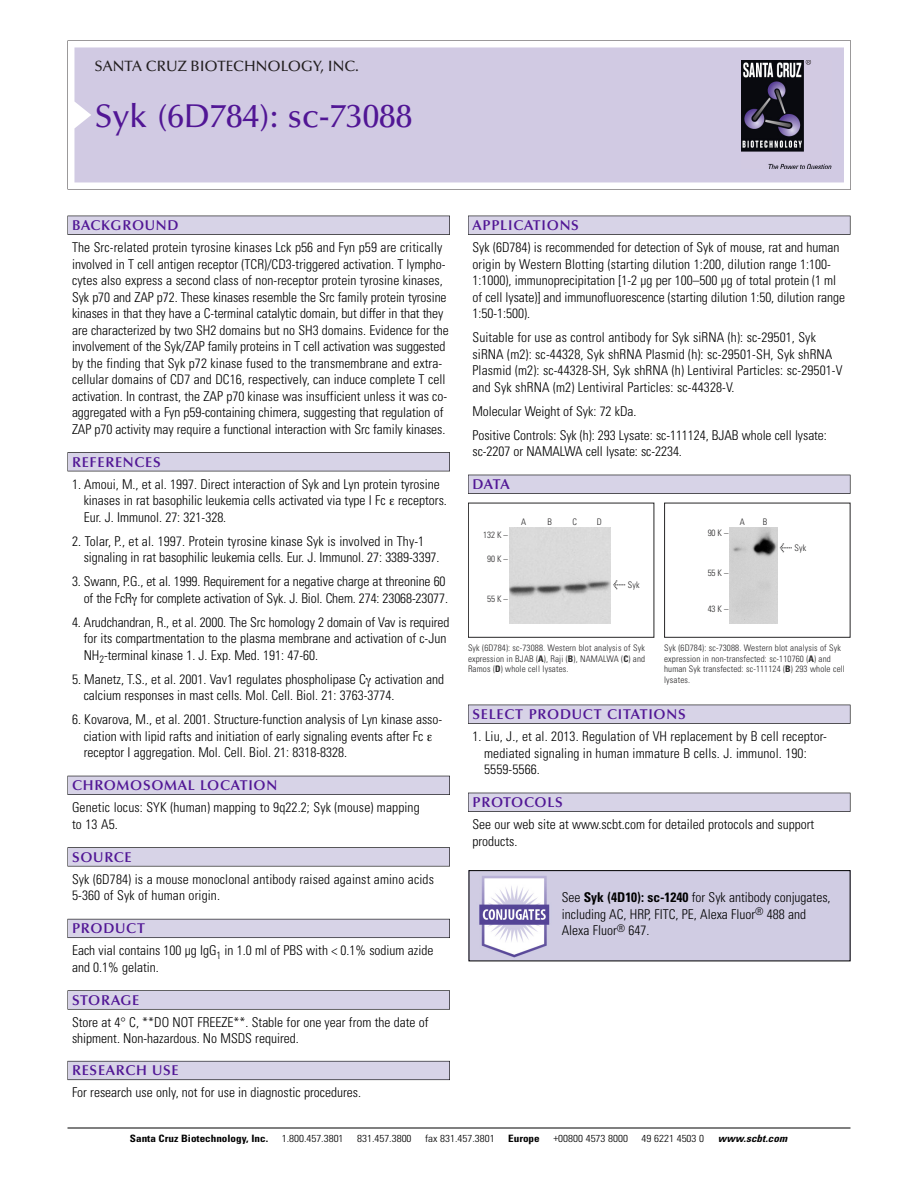
<style>
.page{position:relative;width:918px;height:1188px;background:#fff}
.page>*{position:absolute;margin:0;border:0;box-sizing:border-box;transform-origin:0 0}
.t1{font:500 33px "Optima";color:#511695}
.t2{font:500 15px "Optima";color:#231f20}
.t3{font:600 14.25px "Optima";letter-spacing:.05em;color:#511695}
.t4{font:300 condensed 13.5px/16.5px "Univers";color:#000}
.t5{font:300 condensed 10.2px "Univers";color:#000;scale:1.1 1}
.t6{font:700 condensed 10.2px "Univers";color:#000;scale:1.1 1}
.t7{font:italic 700 condensed 10.2px "Univers";letter-spacing:.005em;color:#000;scale:1.1 1}
.t8{font:9px/10.5px "Univers Condensed Light+PSXATO";letter-spacing:.015em;color:#272627}
.t9{font:9px/10.5px "Univers Condensed Light+KGHGHW";letter-spacing:.015em;color:#272627;text-align:justify}
.s1{font-family:"Meta Plus Book Roman+AWJZIQ";font-size:10.5px}
.s2{font-family:"Meta Plus Book Roman+LMHUSO";font-size:10.5px}
.s3{font-family:"Univers Condensed Bold+OBZALM"}
.s4{font-family:"Univers Condensed Bold+SUBWBB"}
.s5{font-weight:700}
</style>
<div class="page">
<svg style="left:68px;top:40px;width:783px;height:149px"></svg>
<div style="left:74px;top:47px;width:770px;height:135px;background:#d1cae3"></div>
<img style="left:741px;top:60px;width:90px;height:108px">
<div style="left:68px;top:216px;width:382px;height:19px;background:#525155"></div>
<div style="left:68px;top:216px;width:381px;height:18px;background:#d7d3e7"></div>
<div style="left:68px;top:452px;width:382px;height:19px;background:#525155"></div>
<div style="left:68px;top:453px;width:381px;height:18px;background:#d7d3e7"></div>
<div style="left:68px;top:776px;width:382px;height:19px;background:#525158"></div>
<div style="left:68px;top:776px;width:381px;height:18px;background:#d7d3e7"></div>
<div style="left:68px;top:847px;width:382px;height:19px;background:#575759"></div>
<div style="left:68px;top:848px;width:381px;height:18px;background:#d7d3e7"></div>
<div style="left:68px;top:919px;width:382px;height:19px;background:#5b5a62"></div>
<div style="left:68px;top:919px;width:381px;height:18px;background:#d7d3e7"></div>
<div style="left:68px;top:990px;width:382px;height:20px;background:#626263"></div>
<div style="left:68px;top:991px;width:381px;height:18px;background:#d7d3e7"></div>
<div style="left:68px;top:1061px;width:382px;height:19px;background:#66646e"></div>
<div style="left:68px;top:1061px;width:381px;height:18px;background:#d7d3e7"></div>
<div style="left:468px;top:216px;width:382px;height:19px;background:#525155"></div>
<div style="left:468px;top:216px;width:382px;height:18px;background:#d7d3e7"></div>
<div style="left:468px;top:475px;width:382px;height:19px;background:#515055"></div>
<div style="left:468px;top:475px;width:382px;height:18px;background:#d7d3e7"></div>
<div style="left:468px;top:705px;width:382px;height:19px;background:#525155"></div>
<div style="left:468px;top:705px;width:382px;height:18px;background:#d7d3e7"></div>
<div style="left:468px;top:793px;width:382px;height:19px;background:#515055"></div>
<div style="left:468px;top:793px;width:382px;height:18px;background:#d7d3e7"></div>
<hr style="left:68px;top:1128px;width:782px;height:1px;background:#000">
<img style="left:471px;top:872px;width:377px;height:87px">
<div style="left:469px;top:870px;width:381px;height:91px;border:1px solid #000"></div>
<div style="left:468px;top:503px;width:186px;height:135px;border:1px solid #272627"></div>
<img style="left:509px;top:528px;width:102px;height:95px">
<div style="left:664px;top:503px;width:186px;height:135px;border:1px solid #272627"></div>
<img style="left:730px;top:528px;width:48px;height:95px">
<p class="t2" style="left:94px;top:61px;width:266px">SANTA CRUZ BIOTECHNOLOGY, INC.</p>
<h1 class="t1" style="left:94px;top:103px;width:319px">Syk (6D784): sc-73088</h1>
<p class="t3" style="left:72px;top:219px;width:108px">BACKGROUND</p>
<p class="t4" style="left:72px;top:240px;width:378px">The Src-related protein tyrosine kinases Lck p56 and Fyn p59 are critically involved in T cell antigen receptor (TCR)/CD3-triggered activation. T lympho&shy;cytes also express a second class of non-receptor protein tyrosine kinases, Syk p70 and ZAP p72. These kinases resemble the Src family protein tyrosine kinases in that they have a C-terminal catalytic domain, but differ in that they are characterized by two SH2 domains but no SH3 domains. Evidence for the involvement of the Syk/ZAP family proteins in T cell activation was suggested by the finding that Syk p72 kinase fused to the transmembrane and extra&shy;cellular domains of CD7 and DC16, respectively, can induce complete T cell activation. In contrast, the ZAP p70 kinase was insufficient unless it was co&shy;aggregated with a Fyn p59-containing chimera, suggesting that regulation of ZAP p70 activity may require a functional interaction with Src family kinases.</p>
<p class="t3" style="left:72px;top:456px;width:90px">REFERENCES</p>
<p class="t4" style="left:84px;top:477px;width:365px;text-indent:-12px">1. Amoui, M., et al. 1997. Direct interaction of Syk and Lyn protein tyrosine kinases in rat basophilic leukemia cells activated via type I Fc receptors.<br>Eur. J. Immunol. 27: 321-328.</p>
<p class="t4" style="left:84px;top:534px;width:357px;text-indent:-12px">2. Tolar, P., et al. 1997. Protein tyrosine kinase Syk is involved in Thy-1 signaling in rat basophilic leukemia cells. Eur. J. Immunol. 27: 3389-3397.</p>
<p class="t4" style="left:72px;top:574px;width:377px;text-align:right">3. Swann, P.G., et al. 1999. Requirement for a negative charge at threonine 60 of the FcR for complete activation of Syk. J. Biol. Chem. 274: 23068-23077.</p>
<p class="t4" style="left:84px;top:615px;width:367px;text-indent:-12px">4. Arudchandran, R., et al. 2000. The Src homology 2 domain of Vav is required for its compartmentation to the plasma membrane and activation of c-Jun<br>NH<sub>2</sub>-terminal kinase 1. J. Exp. Med. 191: 47-60.</p>
<p class="t4" style="left:84px;top:672px;width:362px;text-indent:-12px">5. Manetz, T.S., et al. 2001. Vav1 regulates phospholipase C activation and calcium responses in mast cells. Mol. Cell. Biol. 21: 3763-3774.</p>
<p class="t4" style="left:84px;top:712px;width:360px;text-indent:-12px">6. Kovarova, M., et al. 2001. Structure-function analysis of Lyn kinase asso&shy;ciation with lipid rafts and initiation of early signaling events after Fc receptor I aggregation. Mol. Cell. Biol. 21: 8318-8328.</p>
<p class="t3" style="left:72px;top:780px;width:207px">CHROMOSOMAL LOCATION</p>
<p class="t4" style="left:72px;top:800px;width:349px">Genetic locus: SYK (human) mapping to 9q22.2; Syk (mouse) mapping to 13 A5.</p>
<p class="t3" style="left:72px;top:851px;width:61px">SOURCE</p>
<p class="t4" style="left:72px;top:872px;width:363px">Syk (6D784) is a mouse monoclonal antibody raised against amino acids<br>5-360 of Syk of human origin.</p>
<p class="t3" style="left:72px;top:923px;width:74px">PRODUCT</p>
<p class="t4" style="left:72px;top:943px;width:363px">Each vial contains 100 µg IgG<sub>1</sub> in 1.0 ml of PBS with &lt; 0.1% sodium azide and 0.1% gelatin.</p>
<p class="t3" style="left:72px;top:994px;width:69px">STORAGE</p>
<p class="t4" style="left:72px;top:1015px;width:358px">Store at 4° C, **DO NOT FREEZE**. Stable for one year from the date of shipment. Non-hazardous. No MSDS required.</p>
<p class="t3" style="left:72px;top:1065px;width:108px">RESEARCH USE</p>
<p class="t4" style="left:72px;top:1085px;width:290px">For research use only, not for use in diagnostic procedures.</p>
<p class="t3" style="left:473px;top:219px;width:108px">APPLICATIONS</p>
<p class="t4" style="left:473px;top:240px;width:374px">Syk (6D784) is recommended for detection of Syk of mouse, rat and human origin by Western Blotting (starting dilution 1:200, dilution range 1:100- 1:1000), immunoprecipitation [1-2 µg per 100–500 µg of total protein (1 ml of cell lysate)] and immunofluorescence (starting dilution 1:50, dilution range 1:50-1:500).</p>
<p class="t4" style="left:473px;top:330px;width:371px">Suitable for use as control antibody for Syk siRNA (h): sc-29501, Syk siRNA (m2): sc-44328, Syk shRNA Plasmid (h): sc-29501-SH, Syk shRNA Plasmid (m2): sc-44328-SH, Syk shRNA (h) Lentiviral Particles: sc-29501-V and Syk shRNA (m2) Lentiviral Particles: sc-44328-V.</p>
<p class="t4" style="left:473px;top:400px;width:356px;line-height:24px">Molecular Weight of Syk: 72 kDa.<br>Positive Controls: Syk (h): 293 Lysate: sc-111124, BJAB whole cell lysate:</p>
<p class="t4" style="left:473px;top:444px;width:211px">sc-2207 or NAMALWA cell lysate: sc-2234.</p>
<p class="t3" style="left:473px;top:479px;width:39px">DATA</p>
<p class="t9" style="left:521px;top:517px;width:7px">A</p>
<p class="t9" style="left:548px;top:517px;width:6px">B</p>
<p class="t9" style="left:573px;top:517px;width:6px">C</p>
<p class="t9" style="left:597px;top:517px;width:7px">D</p>
<p class="t8" style="left:740px;top:517px;width:7px">A</p>
<p class="t8" style="left:763px;top:517px;width:6px">B</p>
<p class="t9" style="left:483px;top:530px;width:26px">132 K –</p>
<p class="t9" style="left:487px;top:554px;width:22px">90K–</p>
<p class="t9" style="left:487px;top:595px;width:22px">55K–</p>
<p class="t9" style="left:613px;top:580px;width:28px"><span class="s1">&lt;</span> Syk</p>
<p class="t8" style="left:708px;top:528px;width:22px">90K–</p>
<p class="t8" style="left:708px;top:569px;width:22px">55K–</p>
<p class="t8" style="left:708px;top:605px;width:22px">43K–</p>
<p class="t8" style="left:780px;top:543px;width:28px"><span class="s2">&lt;</span> Syk</p>
<p class="t9" style="left:468px;top:644px;width:179px">Syk (6D784): sc-73088. Western blot analysis of Syk expression in BJAB (<span class="s3">A</span>), Raji (<span class="s3">B</span>), NAMALWA (<span class="s3">C</span>) and Ramos (<span class="s3">D</span>) whole cell lysates.</p>
<p class="t8" style="left:664px;top:644px;width:182px">Syk (6D784): sc-73088. Western blot analysis of Syk expression in non-transfected: sc-110760 (<span class="s4">A</span>) and human Syk transfected: sc-111124 (<span class="s4">B</span>) 293 whole cell lysates.</p>
<p class="t3" style="left:473px;top:708px;width:215px">SELECT PRODUCT CITATIONS</p>
<p class="t4" style="left:484px;top:729px;width:344px;text-indent:-12px">1. Liu, J., et al. 2013. Regulation of VH replacement by B cell receptor&shy;mediated signaling in human immature B cells. J. immunol. 190:<br>5559-5566.</p>
<p class="t3" style="left:473px;top:797px;width:92px">PROTOCOLS</p>
<p class="t4" style="left:473px;top:817px;width:343px">See our web site at www.scbt.com for detailed protocols and support products.</p>
<p class="t4" style="left:562px;top:891px;width:270px">See <span class="s5">Syk (4D10): sc-1240</span> for Syk antibody conjugates, including AC, HRP, FITC, PE, Alexa Fluor<sup>®</sup> 488 and<br>Alexa Fluor<sup>®</sup> 647.</p>
<p class="t6" style="left:130px;top:1135px;width:127px">Santa Cruz Biotechnology, Inc.</p>
<p class="t5" style="left:282px;top:1135px;width:58px">1.800.457.3801</p>
<p class="t5" style="left:357px;top:1135px;width:51px">831.457.3800</p>
<p class="t5" style="left:425px;top:1135px;width:65px">fax 831.457.3801</p>
<p class="t6" style="left:508px;top:1135px;width:30px">Europe</p>
<p class="t5" style="left:553px;top:1135px;width:69px">+00800 4573 8000</p>
<p class="t5" style="left:642px;top:1135px;width:58px">49 6221 4503 0</p>
<p class="t7" style="left:718px;top:1135px;width:64px">www.scbt.com</p>
</div>
